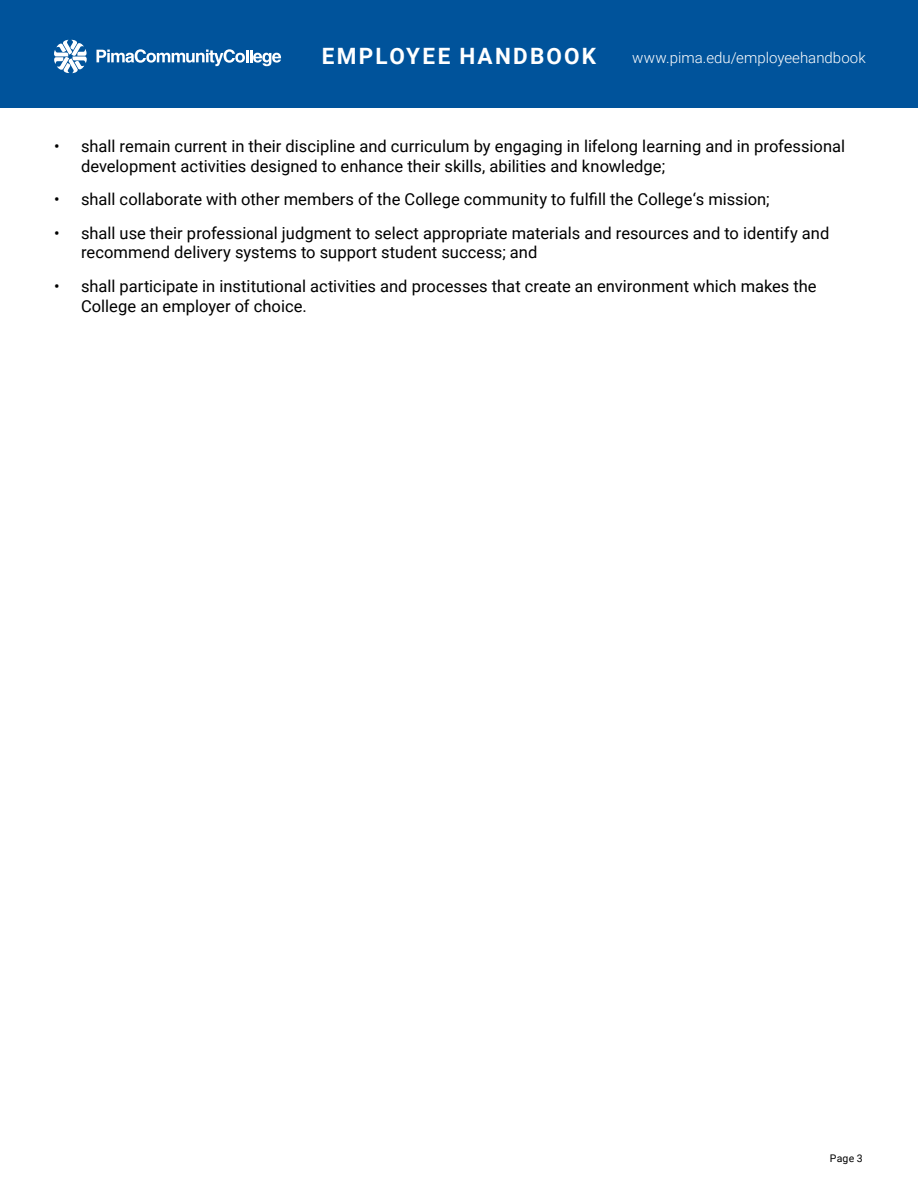
<style>
.page{position:relative;width:918px;height:1188px;background:#fff}
.page>*{position:absolute;margin:0;border:0;box-sizing:border-box;transform-origin:0 0}
.t1{font:700 22.5px "Roboto";letter-spacing:.1em;color:#fff}
.t2{font:16.5px/19.8px "Roboto";color:#000}
.t3{font:300 15px "Roboto";color:#fff}
.t4{font:10.5px "Roboto";color:#000}
</style>
<div class="page">
<div style="left:0;top:0;width:918px;height:108px;background:#00539b"></div>
<svg style="left:54px;top:40px;width:33px;height:33px"></svg>
<svg style="left:97px;top:49px;width:184px;height:17px"></svg>
<h1 class="t1" style="left:322px;top:40px;width:276px">EMPLOYEE HANDBOOK</h1>
<p class="t3" style="left:632px;top:47px;width:235px">www.pima.edu/employeehandbook</p>
<p class="t2" style="left:81px;top:136px;width:766px;text-indent:-27px">• shall remain current in their discipline and curriculum by engaging in lifelong learning and in professional development activities designed to enhance their skills, abilities and knowledge;</p>
<p class="t2" style="left:54px;top:189px;width:717px">• shall collaborate with other members of the College community to fulfill the College‘s mission;</p>
<p class="t2" style="left:81px;top:222px;width:750px;text-indent:-27px">• shall use their professional judgment to select appropriate materials and resources and to identify and recommend delivery systems to support student success; and</p>
<p class="t2" style="left:81px;top:275px;width:737px;text-indent:-27px">• shall participate in institutional activities and processes that create an environment which makes the<br>College an employer of choice.</p>
<p class="t4" style="left:830px;top:1151px;width:34px">Page 3</p>
</div>
